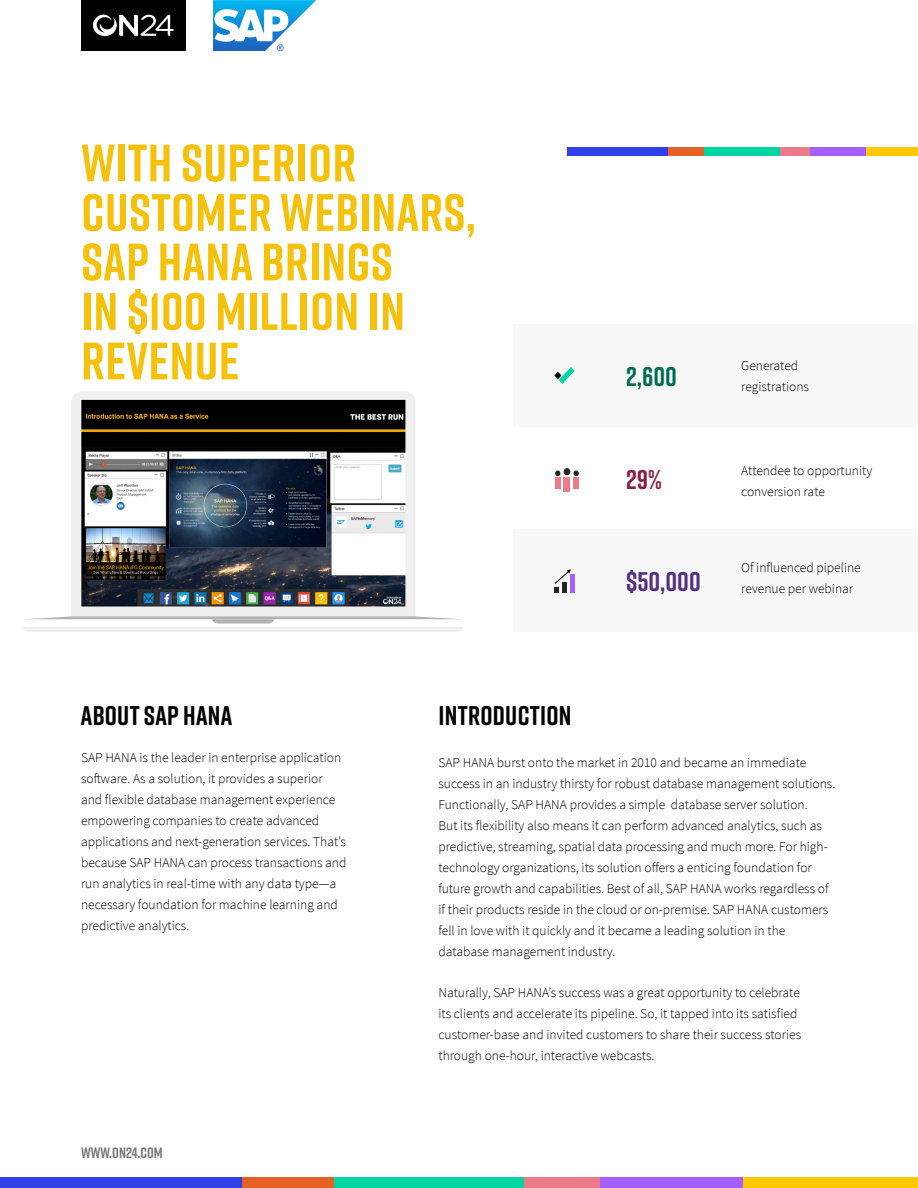
<style>
.page{position:relative;width:918px;height:1188px;background:#fff}
.page>*{position:absolute;margin:0;border:0;box-sizing:border-box;transform-origin:0 0}
.t1{font:700 52.5px/49.5px "Rift";letter-spacing:.01em;color:#f4c20c}
.Heading{font:700 27px "Rift";letter-spacing:.01em;color:#000}
.Heading-2{font:700 27px "Rift";color:#523080}
.Heading-3{font:700 27px "Rift";color:#006b52}
.Heading-4{font:700 27px "Rift";color:#8a1e47}
.t2{font:700 15px "Rift";color:#797979}
.Body{font:300 13.5px/21px "Source Sans Pro";color:#000}
</style>
<div class="page">
<div style="left:81px;top:0;width:105px;height:51px;background:#000"></div>
<svg style="left:93px;top:15px;width:81px;height:21px"></svg>
<div style="left:567px;top:147px;width:101px;height:9px;background:#3040e8"></div>
<div style="left:668px;top:147px;width:36px;height:9px;background:#e66125"></div>
<div style="left:704px;top:147px;width:76px;height:9px;background:#00d6a3"></div>
<div style="left:780px;top:147px;width:30px;height:9px;background:#ec7b87"></div>
<div style="left:810px;top:147px;width:56px;height:9px;background:#a45fff"></div>
<div style="left:866px;top:147px;width:52px;height:9px;background:#ffc801"></div>
<div style="left:0;top:1177px;width:242px;height:11px;background:#3040e8"></div>
<div style="left:242px;top:1177px;width:92px;height:11px;background:#e66125"></div>
<div style="left:334px;top:1177px;width:191px;height:11px;background:#00d6a3"></div>
<div style="left:525px;top:1177px;width:76px;height:11px;background:#ec7b87"></div>
<div style="left:601px;top:1177px;width:142px;height:11px;background:#a45fff"></div>
<div style="left:743px;top:1177px;width:175px;height:11px;background:#ffc801"></div>
<div style="left:513px;top:529px;width:405px;height:103px;background:#f8f8f8"></div>
<div style="left:513px;top:324px;width:405px;height:103px;background:#f8f8f8"></div>
<svg style="left:554px;top:367px;width:21px;height:17px"></svg>
<div style="left:570px;top:575px;width:5px;height:18px;background:#a45fff"></div>
<svg style="left:554px;top:569px;width:17px;height:24px"></svg>
<img style="left:214px;top:0;width:102px;height:51px">
<img style="left:72px;top:392px;width:343px;height:224px">
<svg style="left:23px;top:616px;width:440px;height:16px"></svg>
<div style="left:564px;top:468px;width:6px;height:7px;background:#242424;border-radius:50%"></div>
<div style="left:564px;top:477px;width:6px;height:15px;background:#ec7b87"></div>
<svg style="left:555px;top:471px;width:5px;height:5px"></svg>
<div style="left:555px;top:478px;width:5px;height:11px;background:#ec7b87"></div>
<svg style="left:574px;top:471px;width:5px;height:5px"></svg>
<div style="left:574px;top:478px;width:5px;height:11px;background:#ec7b87"></div>
<h1 class="t1" style="left:81px;top:137px;width:396px">WITH SUPERIOR<br>CUSTOMER WEBINARS,<br>SAP HANA BRINGS<br>IN $100 MILLION IN<br>REVENUE</h1>
<p class="Heading-3" style="left:626px;top:357px;width:52px">2,600</p>
<p class="Heading-4" style="left:626px;top:460px;width:37px">29%</p>
<p class="Heading-2" style="left:626px;top:562px;width:76px">$50,000</p>
<p class="Body" style="left:741px;top:355px;width:69px">Generated registrations</p>
<p class="Body" style="left:741px;top:460px;width:133px">Attendee to opportunity conversion rate</p>
<p class="Body" style="left:741px;top:557px;width:121px">Of influenced pipeline revenue per webinar</p>
<p class="Heading" style="left:81px;top:696px;width:153px">ABOUT SAP HANA</p>
<p class="Body" style="left:81px;top:747px;width:267px">SAP HANA is the leader in enterprise application software. As a solution, it provides a superior and flexible database management experience empowering companies to create advanced applications and next-generation services. That’s because SAP HANA can process transactions and run analytics in real-time with any data type—a necessary foundation for machine learning and predictive analytics.</p>
<p class="t2" style="left:81px;top:1142px;width:83px">WWW.ON24.COM</p>
<p class="Heading" style="left:439px;top:696px;width:134px">INTRODUCTION</p>
<p class="Body" style="left:438px;top:752px;width:398px">SAP HANA burst onto the market in 2010 and became an immediate success in an industry thirsty for robust database management solutions.<br>Functionally, SAP HANA provides a simple database server solution.<br>But its flexibility also means it can perform advanced analytics, such as predictive, streaming, spatial data processing and much more. For high&shy;technology organizations, its solution offers a enticing foundation for future growth and capabilities. Best of all, SAP HANA works regardless of if their products reside in the cloud or on-premise. SAP HANA customers fell in love with it quickly and it became a leading solution in the database management industry.</p>
<p class="Body" style="left:438px;top:982px;width:364px">Naturally, SAP HANA’s success was a great opportunity to celebrate its clients and accelerate its pipeline. So, it tapped into its satisfied customer-base and invited customers to share their success stories through one-hour, interactive webcasts.</p>
</div>
